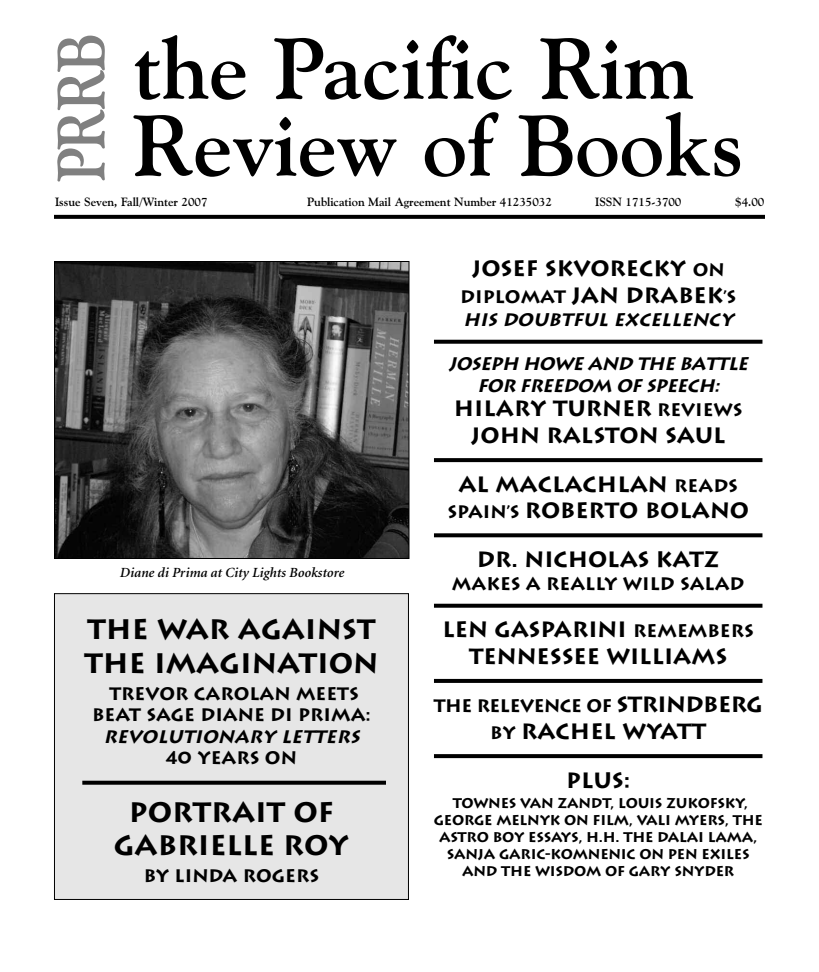
<style>
.page{position:relative;width:819px;height:972px;background:#fff}
.page>*{position:absolute;margin:0;border:0;box-sizing:border-box;transform-origin:0 0}
.t1{font:700 86px/77px "Goudy Old Style BT";color:#000}
.t2{font:700 66.7px "Goudy Old Style BT";color:#808080;scale:.87 1}
.t3{font:700 28px/33.6px "Lithos";color:#000}
.t4{font:700 22px/26.4px "Lithos";color:#000;text-align:center}
.t5{font:italic 700 18px/23.7px "Lithos";letter-spacing:-.03em;color:#000}
.t6{font:700 18px/21.6px "Lithos";color:#000;text-align:center}
.t7{font:700 18px "Lithos";letter-spacing:-.025em;color:#000}
.t8{font:700 14px/16.8px "Lithos";letter-spacing:-.015em;color:#000;text-align:center}
.t9{font:italic 600 14px "Minion";color:#000}
.t10{font:700 12px "Goudy Old Style BT";color:#000}
.s1{font-size:18px}
.s2{font-style:normal}
.s3{font-style:normal;font-size:22px}
.s4{font-size:22px}
</style>
<div class="page">
<svg style="left:434px;top:754px;width:328px;height:4px"></svg>
<svg style="left:434px;top:679px;width:328px;height:4px"></svg>
<svg style="left:434px;top:604px;width:328px;height:4px"></svg>
<svg style="left:434px;top:533px;width:328px;height:4px"></svg>
<svg style="left:434px;top:458px;width:328px;height:4px"></svg>
<svg style="left:434px;top:340px;width:328px;height:4px"></svg>
<div style="left:55px;top:594px;width:353px;height:305px;background:#e6e6e6"></div>
<div style="left:54px;top:593px;width:355px;height:307px;border:1px solid #000"></div>
<img style="left:56px;top:263px;width:352px;height:294px">
<div style="left:54px;top:261px;width:356px;height:298px;border:1px solid #000"></div>
<svg style="left:82px;top:781px;width:304px;height:4px"></svg>
<svg style="left:54px;top:215px;width:711px;height:4px;background:#090909"></svg>
<h2 class="t2" style="left:55px;top:182px;width:172px;rotate:-90deg">PRRB</h2>
<h1 class="t1" style="left:133px;top:37px;width:613px">the Pacific Rim<br>Review of Books</h1>
<p class="t10" style="left:55px;top:198px;width:154px">Issue Seven, Fall/Winter 2007</p>
<p class="t10" style="left:307px;top:198px;width:246px">Publication Mail Agreement Number 41235032</p>
<p class="t10" style="left:595px;top:198px;width:88px">ISSN 1715-3700</p>
<p class="t10" style="left:735px;top:198px;width:31px">$4.00</p>
<p class="t9" style="left:120px;top:567px;width:226px">Diane di Prima at City Lights Bookstore</p>
<p class="t3" style="left:85px;top:613px;width:295px">THE WAR AGAINST<br>THE IMAGINATION</p>
<p class="t6" style="left:92px;top:683px;width:280px">TREVOR CAROLAN MEETS<br>BEAT SAGE DIANE DI PRIMA:</p>
<p class="t5" style="left:103px;top:725px;width:260px">REVOLUTIONARY LETTERS</p>
<p class="t6" style="left:166px;top:747px;width:132px">40 YEARS ON</p>
<p class="t3" style="left:114px;top:795px;width:237px;text-align:center">PORTRAIT OF<br>GABRIELLE ROY</p>
<p class="t6" style="left:144px;top:865px;width:177px">BY LINDA ROGERS</p>
<p class="t4" style="left:472px;top:256px;width:255px">JOSEF SKVORECKY <span class="s1">ON</span></p>
<p class="t5" style="left:460px;top:285px;width:277px"><span class="s2">DIPLOMAT</span> <span class="s3">JAN DRABEK</span><span class="s2">’S<br></span>HIS DOUBTFUL EXCELLENCY</p>
<p class="t5" style="left:448px;top:353px;width:304px;line-height:21.6px;text-align:center">JOSEPH HOWE AND THE BATTLE<br>FOR FREEDOM OF SPEECH:</p>
<p class="t4" style="left:454px;top:396px;width:290px">HILARY TURNER <span class="s1">REVIEWS<br></span>JOHN RALSTON SAUL</p>
<p class="t4" style="left:447px;top:471px;width:303px">AL MACLACHLAN <span class="s1">READS<br>SPAIN’S</span> ROBERTO BOLANO</p>
<p class="t4" style="left:477px;top:546px;width:244px">DR. NICHOLAS KATZ</p>
<p class="t6" style="left:452px;top:573px;width:294px">MAKES A REALLY WILD SALAD</p>
<p class="t4" style="left:443px;top:616px;width:313px">LEN GASPARINI <span class="s1">REMEMBERS<br></span>TENNESSEE WILLIAMS</p>
<p class="t7" style="left:434px;top:696px;width:331px">THE RELEVENCE OF <span class="s4">STRINDBERG</span></p>
<p class="t4" style="left:490px;top:718px;width:217px"><span class="s1">BY</span> RACHEL WYATT</p>
<p class="t4" style="left:566px;top:767px;width:65px">PLUS:</p>
<p class="t8" style="left:434px;top:795px;width:331px">TOWNES VAN ZANDT, LOUIS ZUKOFSKY, GEORGE MELNYK ON FILM, VALI MYERS, THE ASTRO BOY ESSAYS, H.H. THE DALAI LAMA, SANJA GARIC-KOMNENIC ON PEN EXILES AND THE WISDOM OF GARY SNYDER</p>
</div>
